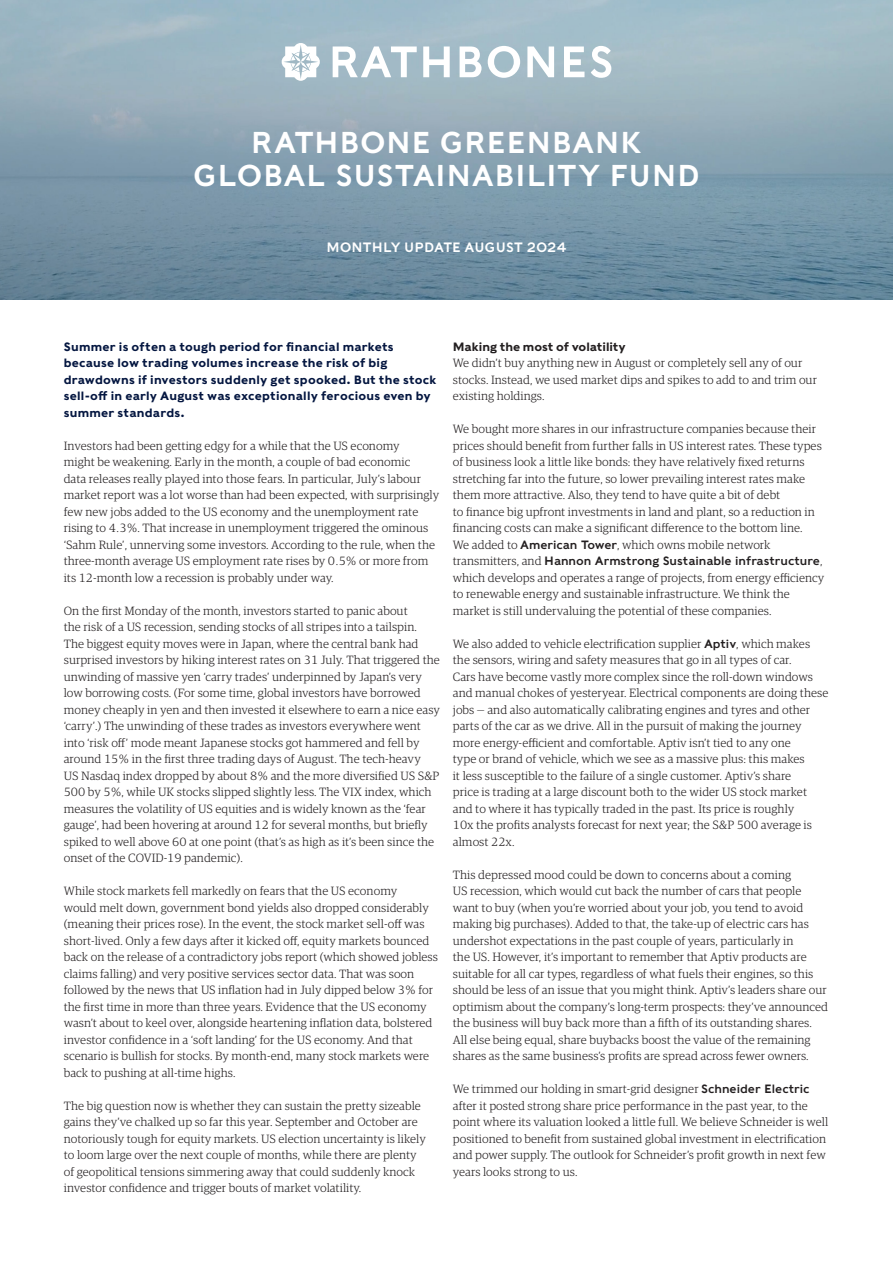
<style>
.page{position:relative;width:893px;height:1263px;background:#fff}
.page>*{position:absolute;margin:0;border:0;box-sizing:border-box;transform-origin:0 0}
.t1{font:30px/33px "Rathbones Sans";letter-spacing:.015em;color:#fff;text-align:center}
.t2{font:13.5px "Rathbones Sans";letter-spacing:.01em;color:#fff}
.body_copy{font:300 12px/16.5px "Guardian RTB Egyp";color:#231f20}
.intro_para{font:700 12px/16.5px "Rathbones Sans";letter-spacing:.02em;color:#041640}
.headings{font:700 12px "Rathbones Sans";color:#231f20}
.s1{font-family:"Rathbones Sans";font-weight:400}
</style>
<div class="page">
<img style="left:0;top:0;width:893px;height:299px">
<svg style="left:333px;top:46px;width:84px;height:31px"></svg>
<svg style="left:423px;top:46px;width:27px;height:31px"></svg>
<svg style="left:460px;top:46px;width:22px;height:31px"></svg>
<svg style="left:488px;top:46px;width:32px;height:32px"></svg>
<svg style="left:527px;top:46px;width:27px;height:31px"></svg>
<svg style="left:564px;top:46px;width:20px;height:31px"></svg>
<svg style="left:591px;top:46px;width:20px;height:32px"></svg>
<svg style="left:282px;top:43px;width:39px;height:38px"></svg>
<p class="t1" style="left:194px;top:125px;width:507px">RATHBONE GREENBANK<br>GLOBAL SUSTAINABILITY FUND</p>
<p class="t2" style="left:326px;top:239px;width:242px">MONTHLY UPDATE AUGUST 2024</p>
<p class="intro_para" style="left:64px;top:338px;width:374px">Summer is often a tough period for financial markets because low trading volumes increase the risk of big drawdowns if investors suddenly get spooked. But the stock sell-off in early August was exceptionally ferocious even by summer standards.</p>
<p class="body_copy" style="left:64px;top:437px;width:377px">Investors had been getting edgy for a while that the US economy<br>might be weakening. Early in the month, a couple of bad economic<br>data releases really played into those fears. In particular, July’s labour market report was a lot worse than had been expected, with surprisingly few new jobs added to the US economy and the unemployment rate rising to 4.3%. That increase in unemployment triggered the ominous ‘Sahm Rule’, unnerving some investors. According to the rule, when the three‑month average US employment rate rises by 0.5% or more from its 12-month low a recession is probably under way.</p>
<p class="body_copy" style="left:64px;top:602px;width:378px">On the first Monday of the month, investors started to panic about<br>the risk of a US recession, sending stocks of all stripes into a tailspin.<br>The biggest equity moves were in Japan, where the central bank had surprised investors by hiking interest rates on 31 July. That triggered the unwinding of massive yen ‘carry trades’ underpinned by Japan’s very low borrowing costs. (For some time, global investors have borrowed money cheaply in yen and then invested it elsewhere to earn a nice easy ‘carry’.) The unwinding of these trades as investors everywhere went into ‘risk off’ mode meant Japanese stocks got hammered and fell by around 15% in the first three trading days of August. The tech-heavy<br>US Nasdaq index dropped by about 8% and the more diversified US S&amp;P 500 by 5%, while UK stocks slipped slightly less. The VIX index, which measures the volatility of US equities and is widely known as the ‘fear gauge’, had been hovering at around 12 for several months, but briefly spiked to well above 60 at one point (that’s as high as it’s been since the onset of the COVID-19 pandemic).</p>
<p class="body_copy" style="left:64px;top:882px;width:376px">While stock markets fell markedly on fears that the US economy<br>would melt down, government bond yields also dropped considerably (meaning their prices rose). In the event, the stock market sell-off was short-lived. Only a few days after it kicked off, equity markets bounced back on the release of a contradictory jobs report (which showed jobless claims falling) and very positive services sector data. That was soon followed by the news that US inflation had in July dipped below 3% for the first time in more than three years. Evidence that the US economy wasn’t about to keel over, alongside heartening inflation data, bolstered investor confidence in a ‘soft landing’ for the US economy. And that scenario is bullish for stocks. By month-end, many stock markets were back to pushing at all-time highs.</p>
<p class="body_copy" style="left:64px;top:1097px;width:364px">The big question now is whether they can sustain the pretty sizeable gains they’ve chalked up so far this year. September and October are notoriously tough for equity markets. US election uncertainty is likely to loom large over the next couple of months, while there are plenty of geopolitical tensions simmering away that could suddenly knock investor confidence and trigger bouts of market volatility.</p>
<p class="headings" style="left:453px;top:339px;width:174px">Making the most of volatility</p>
<p class="body_copy" style="left:453px;top:354px;width:366px">We didn’t buy anything new in August or completely sell any of our stocks. Instead, we used market dips and spikes to add to and trim our existing holdings.</p>
<p class="body_copy" style="left:453px;top:420px;width:373px">We bought more shares in our infrastructure companies because their prices should benefit from further falls in US interest rates. These types of business look a little like bonds: they have relatively fixed returns stretching far into the future, so lower prevailing interest rates make them more attractive. Also, they tend to have quite a bit of debt<br>to finance big upfront investments in land and plant, so a reduction in financing costs can make a significant difference to the bottom line.<br>We added to <span class="s1">American Tower</span>, which owns mobile network transmitters, and <span class="s1">Hannon Armstrong Sustainable infrastructure</span>, which develops and operates a range of projects, from energy efficiency to renewable energy and sustainable infrastructure. We think the market is still undervaluing the potential of these companies.</p>
<p class="body_copy" style="left:453px;top:635px;width:377px">We also added to vehicle electrification supplier <span class="s1">Aptiv</span>, which makes the sensors, wiring and safety measures that go in all types of car.<br>Cars have become vastly more complex since the roll-down windows and manual chokes of yesteryear. Electrical components are doing these jobs — and also automatically calibrating engines and tyres and other parts of the car as we drive. All in the pursuit of making the journey more energy-efficient and comfortable. Aptiv isn’t tied to any one<br>type or brand of vehicle, which we see as a massive plus: this makes<br>it less susceptible to the failure of a single customer. Aptiv’s share<br>price is trading at a large discount both to the wider US stock market and to where it has typically traded in the past. Its price is roughly<br>10x the profits analysts forecast for next year; the S&amp;P 500 average is almost 22x.</p>
<p class="body_copy" style="left:453px;top:866px;width:377px">This depressed mood could be down to concerns about a coming<br>US recession, which would cut back the number of cars that people want to buy (when you’re worried about your job, you tend to avoid making big purchases). Added to that, the take-up of electric cars has undershot expectations in the past couple of years, particularly in<br>the US. However, it’s important to remember that Aptiv products are suitable for all car types, regardless of what fuels their engines, so this should be less of an issue that you might think. Aptiv’s leaders share our optimism about the company’s long-term prospects: they’ve announced the business will buy back more than a fifth of its outstanding shares.<br>All else being equal, share buybacks boost the value of the remaining shares as the same business’s profits are spread across fewer owners.</p>
<p class="body_copy" style="left:453px;top:1080px;width:377px">We trimmed our holding in smart-grid designer <span class="s1">Schneider Electric </span>after it posted strong share price performance in the past year, to the point where its valuation looked a little full. We believe Schneider is well positioned to benefit from sustained global investment in electrification and power supply. The outlook for Schneider’s profit growth in next few years looks strong to us.</p>
</div>
